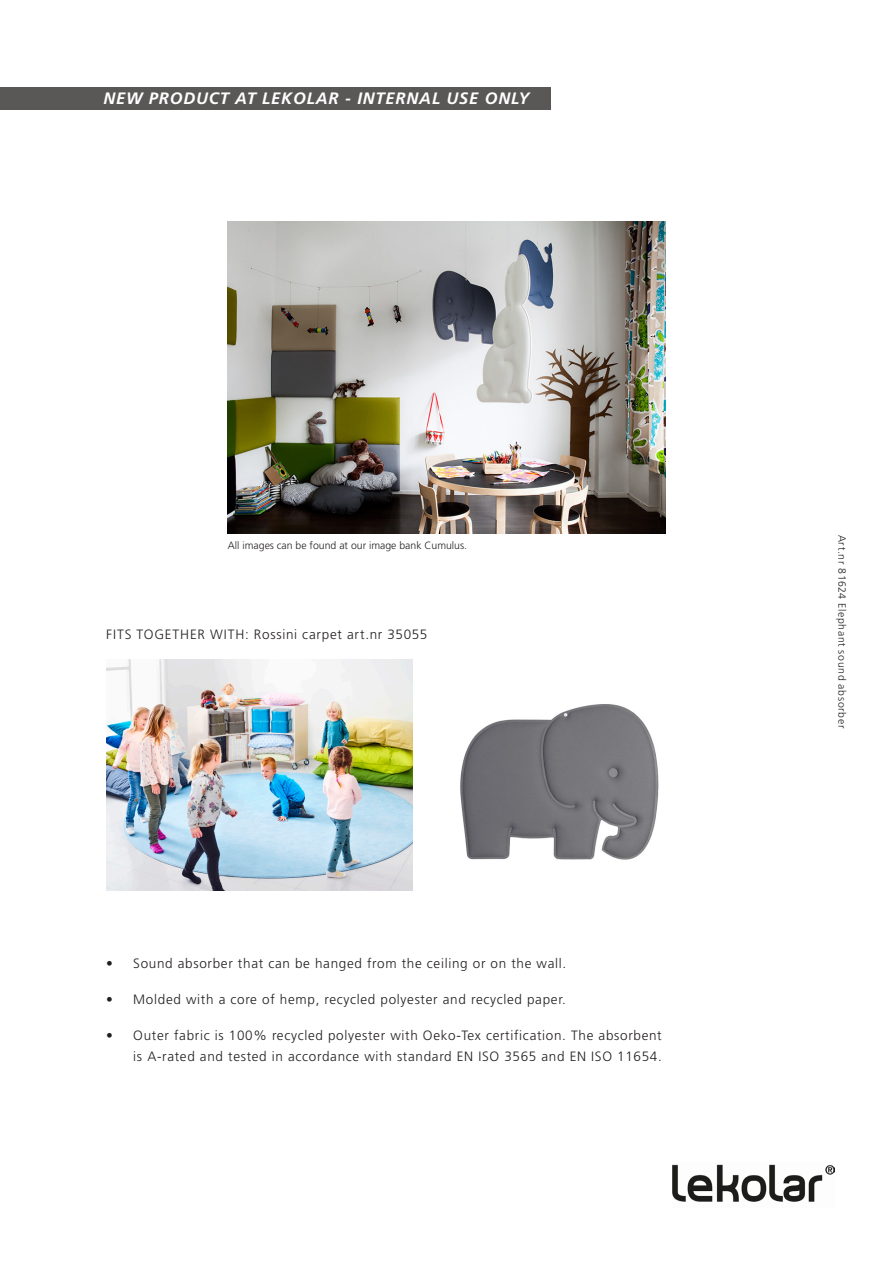
<style>
.page{position:relative;width:893px;height:1263px;background:#fff}
.page>*{position:absolute;margin:0;border:0;box-sizing:border-box;transform-origin:0 0}
.t1{font:italic 700 16.5px "Frutiger LT";letter-spacing:.05em;color:#fff}
.t2{font:300 13.5px/21px "Frutiger LT";letter-spacing:.05em;color:#231f20;text-align:right}
.t3{font:300 10.5px "Frutiger LT";color:#231f20}
.t4{font:300 10.5px "Frutiger LT";letter-spacing:.06em;color:#231f20}
</style>
<div class="page">
<img style="left:228px;top:221px;width:437px;height:312px">
<img style="left:673px;top:1164px;width:161px;height:38px">
<img style="left:106px;top:659px;width:306px;height:232px">
<img style="left:460px;top:704px;width:199px;height:156px">
<div style="left:0;top:87px;width:550px;height:23px;background:#5a5757"></div>
<p class="t1" style="left:103px;top:89px;width:428px">NEW PRODUCT AT LEKOLAR - INTERNAL USE ONLY</p>
<p class="t3" style="left:228px;top:540px;width:241px">All images can be found at our image bank Cumulus.</p>
<p class="t2" style="left:106px;top:624px;width:322px">FITS TOGETHER WITH: Rossini carpet art.nr 35055</p>
<p class="t2" style="left:106px;top:953px;width:461px">• Sound absorber that can be hanged from the ceiling or on the wall.</p>
<p class="t2" style="left:106px;top:989px;width:461px">• Molded with a core of hemp, recycled polyester and recycled paper.</p>
<p class="t2" style="left:106px;top:1025px;width:557px">• Outer fabric is 100% recycled polyester with Oeko-Tex certification. The absorbent is A-rated and tested in accordance with standard EN ISO 3565 and EN ISO 11654.</p>
<p class="t4" style="left:848px;top:535px;width:195px;rotate:90deg">Art.nr 81624 Elephant sound absorber</p>
</div>
